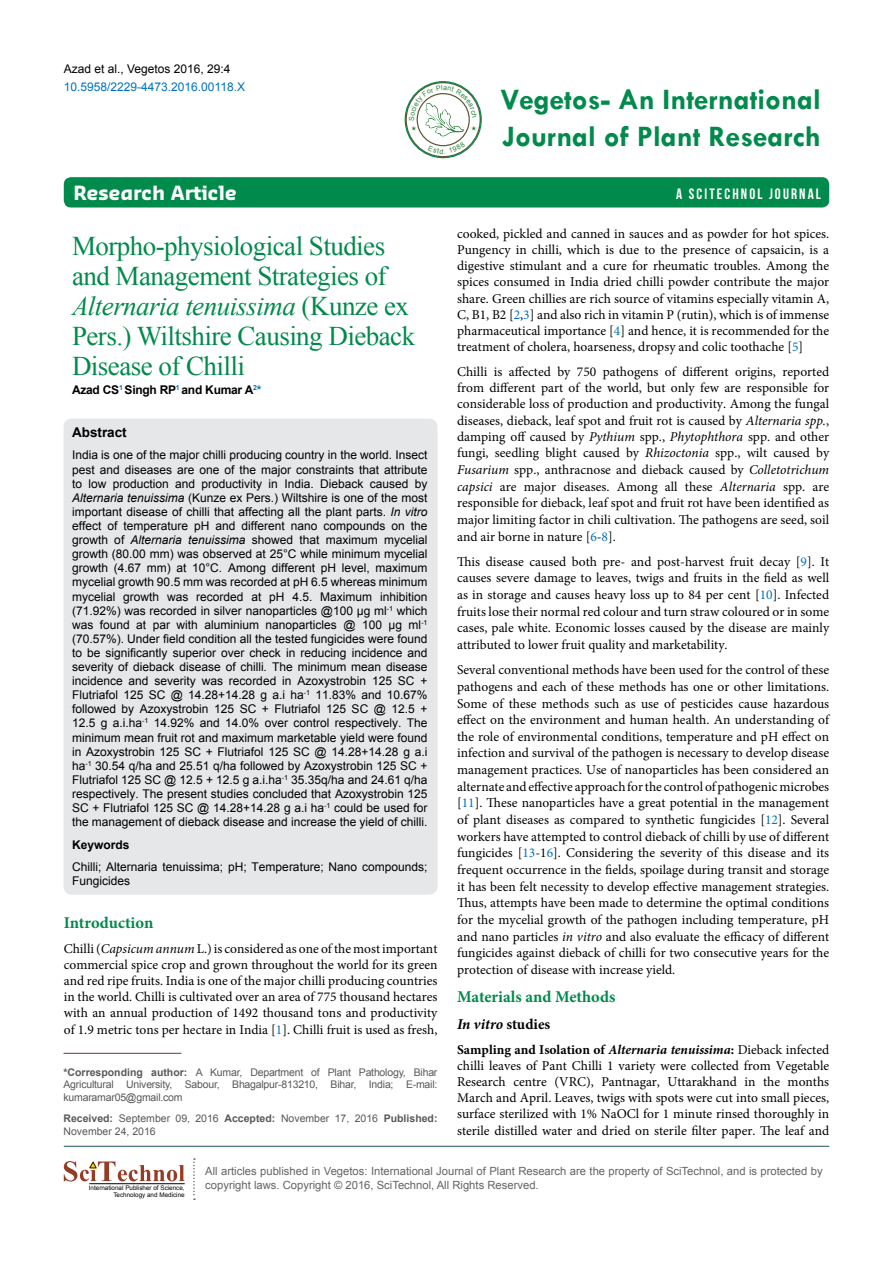
<style>
.page{position:relative;width:893px;height:1263px;background:#fff}
.page>*{position:absolute;margin:0;border:0;box-sizing:border-box;transform-origin:0 0}
.t1{font:700 30px "Tw Cen";color:#008a4b}
.t2{font:27px/30px "Times New Roman";letter-spacing:-.02em;color:#008a4b}
.t3{font:700 19.2px "Sansa";color:#fff}
.t4{font:700 16.5px "Minion Pro";color:#008a4b}
.t5{font:15px "Bebas Neue";letter-spacing:.14em;color:#fff}
.t6{font:italic 700 15px "Minion Pro";letter-spacing:-.01em;color:#000}
.t7{font:13.5px/16.6px "Minion Pro";color:#000;text-align:justify}
.t8{font:700 13.5px "Arial";color:#000}
.t9{font:12px/14.1px "Arial";color:#000;text-align:justify}
.t10{font:12px "Arial";color:#0072bc}
.t11{font:700 12px "Arial";letter-spacing:-.02em;color:#000}
.t12{font:700 12px "Arial";color:#000}
.t13{font:11.25px/13.5px "Arial";color:#636466}
.t14{font:10.5px/12.6px "Arial";letter-spacing:-.02em;color:#58595b;text-align:justify}
.t15{font:10.5px/12.6px "Arial";color:#58595b}
.t16{font:6.3px/7.6px "Arial";color:#000;text-align:right}
.s1{font-style:italic}
.s2{color:#0072bc}
.s3{font-weight:700}
.s4{font-style:normal}
.s5{font-weight:700;font-style:italic}
</style>
<div class="page">
<div style="left:64px;top:177px;width:765px;height:30px;background:#008a4b;border-radius:7px"></div>
<hr style="left:64px;top:1146px;width:765px;height:1px;background:#1d5557">
<svg style="left:193px;top:1158px;width:2px;height:42px"></svg>
<svg style="left:64px;top:1161px;width:121px;height:20px"></svg>
<hr style="left:89px;top:1183px;width:96px;height:1px;background:#000">
<svg style="left:406px;top:83px;width:74px;height:74px"></svg>
<div style="left:417px;top:94px;width:52px;height:52px;background:#fff;border-radius:50%"></div>
<div style="left:405px;top:81px;width:77px;height:77px;border:1px solid #008a4b;border-radius:50%"></div>
<div style="left:64px;top:418px;width:373px;height:477px;background:#e6e7e8;border-radius:9px"></div>
<hr style="left:64px;top:1053px;width:117px;height:1px;background:#693163">
<svg style="left:428px;top:142px;width:37px;height:12px"></svg>
<svg style="left:409px;top:85px;width:68px;height:51px"></svg>
<p class="t9" style="left:64px;top:62px;width:168px">Azad et al., Vegetos 2016, 29:4</p>
<p class="t10" style="left:64px;top:79px;width:183px">10.5958/2229-4473.2016.00118.X</p>
<h1 class="t1" style="left:500px;top:81px;width:322px">Vegetos- An International</h1>
<h1 class="t1" style="left:502px;top:119px;width:320px">Journal of Plant Research</h1>
<h3 class="t3" style="left:74px;top:181px;width:165px">Research Article</h3>
<p class="t5" style="left:676px;top:186px;width:146px">A SCITECHNOL JOURNAL</p>
<h2 class="t2" style="left:72px;top:231px;width:345px">Morpho-physiological Studies and Management Strategies of<br><span class="s1">Alternaria tenuissima</span> (Kunze ex<br>Pers.) Wiltshire Causing Dieback<br>Disease of Chilli</h2>
<p class="t11" style="left:72px;top:382px;width:191px">Azad CS<sup>1</sup> Singh RP<sup>1</sup> and Kumar A<sup>2</sup><span class="s2">*</span></p>
<p class="t8" style="left:72px;top:423px;width:56px">Abstract</p>
<p class="t9" style="left:72px;top:448px;width:357px">India is one of the major chilli producing country in the world. Insect pest and diseases are one of the major constraints that attribute to low production and productivity in India. Dieback caused by <span class="s1">Alternaria tenuissima</span> (Kunze ex Pers.) Wiltshire is one of the most important disease of chilli that affecting all the plant parts. <span class="s1">In vitro </span>effect of temperature pH and different nano compounds on the growth of <span class="s1">Alternaria tenuissima</span> showed that maximum mycelial growth (80.00 mm) was observed at 25°C while minimum mycelial growth (4.67 mm) at 10°C. Among different pH level, maximum mycelial growth 90.5 mm was recorded at pH 6.5 whereas minimum mycelial growth was recorded at pH 4.5. Maximum inhibition (71.92%) was recorded in silver nanoparticles @100 µg ml<sup>-1</sup> which was found at par with aluminium nanoparticles @ 100 µg ml<sup>-1 </sup>(70.57%). Under field condition all the tested fungicides were found to be significantly superior over check in reducing incidence and severity of dieback disease of chilli<span class="s1">.</span> The minimum mean disease incidence and severity was recorded in Azoxystrobin 125 SC + Flutriafol 125 SC @ 14.28+14.28 g a.i ha<sup>-1</sup> 11.83% and 10.67% followed by Azoxystrobin 125 SC + Flutriafol 125 SC @ 12.5 + 12.5 g a.i.ha<sup>-1</sup> 14.92% and 14.0% over control respectively. The minimum mean fruit rot and maximum marketable yield were found in Azoxystrobin 125 SC + Flutriafol 125 SC @ 14.28+14.28 g a.i ha<sup>-1</sup> 30.54 q/ha and 25.51 q/ha followed by Azoxystrobin 125 SC + Flutriafol 125 SC @ 12.5 + 12.5 g a.i.ha<sup>-1</sup> 35.35q/ha and 24.61 q/ha respectively. The present studies concluded that Azoxystrobin 125<br>SC + Flutriafol 125 SC @ 14.28+14.28 g a.i ha<sup>-1</sup> could be used for the management of dieback disease and increase the yield of chilli.</p>
<p class="t12" style="left:72px;top:836px;width:59px">Keywords</p>
<p class="t9" style="left:72px;top:860px;width:357px">Chilli; Alternaria tenuissima; pH; Temperature; Nano compounds;<br>Fungicides</p>
<p class="t4" style="left:64px;top:911px;width:91px">Introduction</p>
<p class="t7" style="left:64px;top:940px;width:375px;line-height:16.2px">Chilli (<span class="s1">Capsicum annum</span> L.) is considered as one of the most important commercial spice crop and grown throughout the world for its green and red ripe fruits. India is one of the major chilli producing countries in the world. Chilli is cultivated over an area of 775 thousand hectares with an annual production of 1492 thousand tons and productivity of 1.9 metric tons per hectare in India [<span class="s2">1</span>]. Chilli fruit is used as fresh,</p>
<p class="t14" style="left:64px;top:1066px;width:375px"><span class="s3">*Corresponding author:</span> A Kumar, Department of Plant Pathology, Bihar Agricultural University, Sabour, Bhagalpur-813210, Bihar, India; E-mail: kumaramar05@gmail.com</p>
<p class="t15" style="left:64px;top:1112px;width:375px"><span class="s3">Received:</span> September 09, 2016 <span class="s3">Accepted:</span> November 17, 2016 <span class="s3">Published:<br></span>November 24, 2016</p>
<p class="t7" style="left:457px;top:225px;width:374px;line-height:16.2px">cooked, pickled and canned in sauces and as powder for hot spices.<br>Pungency in chilli, which is due to the presence of capsaicin, is a digestive stimulant and a cure for rheumatic troubles. Among the spices consumed in India dried chilli powder contribute the major share. Green chillies are rich source of vitamins especially vitamin A, C, B1, B2 [<span class="s2">2</span>,<span class="s2">3</span>] and also rich in vitamin P (rutin), which is of immense pharmaceutical importance [<span class="s2">4</span>] and hence, it is recommended for the treatment of cholera, hoarseness, dropsy and colic toothache [<span class="s2">5</span>]</p>
<p class="t7" style="left:457px;top:363px;width:374px">Chilli is affected by 750 pathogens of different origins, reported from different part of the world, but only few are responsible for considerable loss of production and productivity. Among the fungal diseases, dieback, leaf spot and fruit rot is caused by <span class="s1">Alternaria spp.</span>, damping off caused by <span class="s1">Pythium</span> spp., <span class="s1">Phytophthora</span> spp. and other fungi, seedling blight caused by <span class="s1">Rhizoctonia</span> spp., wilt caused by <span class="s1">Fusarium</span> spp., anthracnose and dieback caused by <span class="s1">Colletotrichum capsici</span> are major diseases. Among all these <span class="s1">Alternaria</span> spp. are responsible for dieback, leaf spot and fruit rot have been identified as major limiting factor in chili cultivation. The pathogens are seed, soil and air borne in nature [<span class="s2">6</span>-<span class="s2">8</span>].</p>
<p class="t7" style="left:457px;top:553px;width:374px">This disease caused both pre- and post-harvest fruit decay [<span class="s2">9</span>]. It causes severe damage to leaves, twigs and fruits in the field as well as in storage and causes heavy loss up to 84 per cent [<span class="s2">10</span>]. Infected fruits lose their normal red colour and turn straw coloured or in some cases, pale white. Economic losses caused by the disease are mainly attributed to lower fruit quality and marketability.</p>
<p class="t7" style="left:457px;top:662px;width:374px">Several conventional methods have been used for the control of these pathogens and each of these methods has one or other limitations.<br>Some of these methods such as use of pesticides cause hazardous effect on the environment and human health. An understanding of the role of environmental conditions, temperature and pH effect on infection and survival of the pathogen is necessary to develop disease management practices. Use of nanoparticles has been considered an alternate and effective approach for the control of pathogenic microbes [<span class="s2">11</span>]. These nanoparticles have a great potential in the management of plant diseases as compared to synthetic fungicides [<span class="s2">12</span>]. Several workers have attempted to control dieback of chilli by use of different fungicides [<span class="s2">13</span>-1<span class="s2">6</span>]. Considering the severity of this disease and its frequent occurrence in the fields, spoilage during transit and storage it has been felt necessity to develop effective management strategies.<br>Thus, attempts have been made to determine the optimal conditions for the mycelial growth of the pathogen including temperature, pH and nano particles <span class="s1">in vitro</span> and also evaluate the efficacy of different fungicides against dieback of chilli for two consecutive years for the protection of disease with increase yield.</p>
<p class="t4" style="left:457px;top:985px;width:160px">Materials and Methods</p>
<p class="t6" style="left:457px;top:1013px;width:95px">In vitro <span class="s4">studies</span></p>
<p class="t7" style="left:457px;top:1041px;width:374px;line-height:16.2px"><span class="s3">Sampling and Isolation of</span> <span class="s5">Alternaria tenuissima</span><span class="s3">:</span> Dieback infected chilli leaves of Pant Chilli 1 variety were collected from Vegetable Research centre (VRC), Pantnagar, Uttarakhand in the months March and April. Leaves, twigs with spots were cut into small pieces, surface sterilized with 1% NaOCl for 1 minute rinsed thoroughly in sterile distilled water and dried on sterile filter paper. The leaf and</p>
<p class="t16" style="left:89px;top:1184px;width:97px">International Publisher of Science,<br>Technology and Medicine</p>
<p class="t13" style="left:205px;top:1165px;width:619px">All articles published in Vegetos: International Journal of Plant Research are the property of SciTechnol, and is protected by copyright laws. Copyright © 2016, SciTechnol, All Rights Reserved.</p>
</div>
